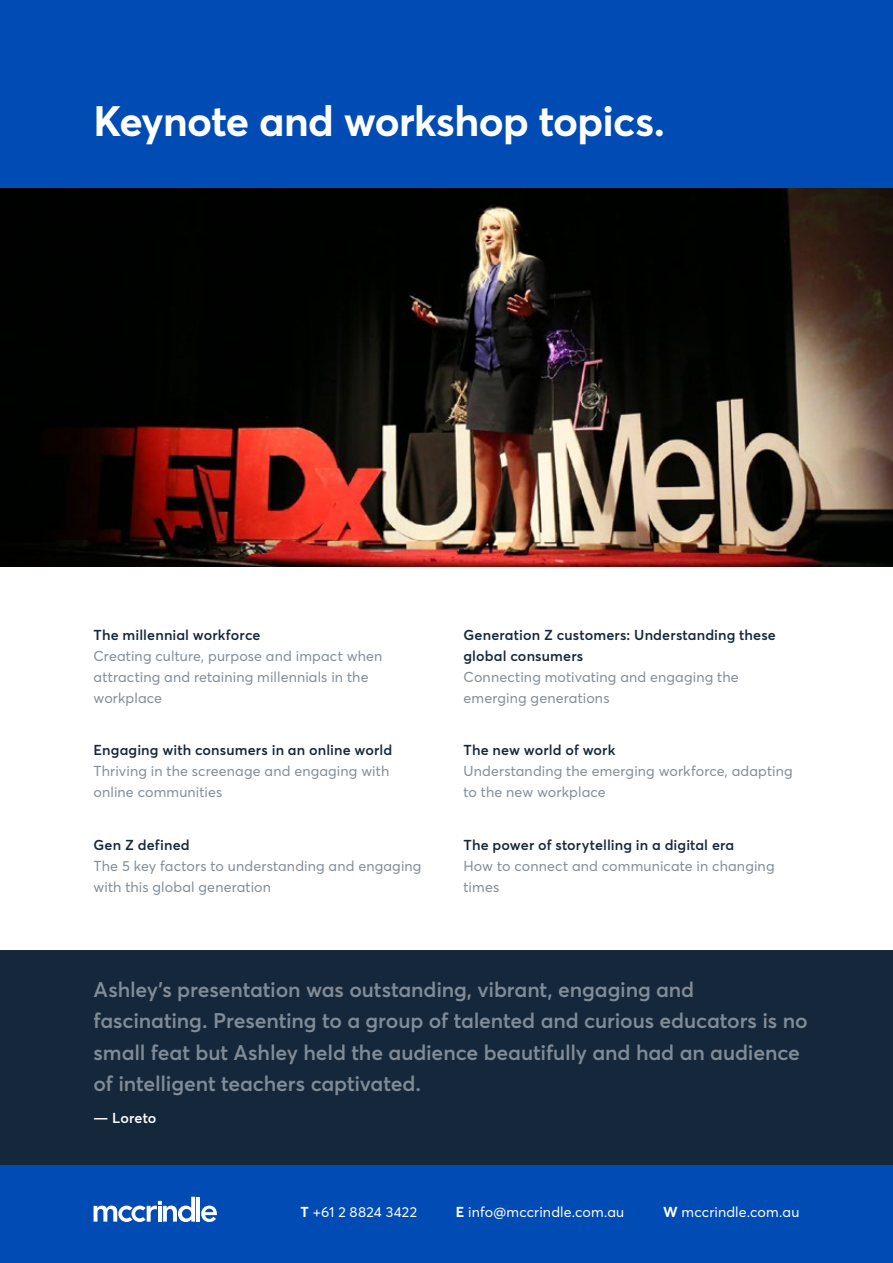
<style>
.page{position:relative;width:893px;height:1263px;background:#fff}
.page>*{position:absolute;margin:0;border:0;box-sizing:border-box;transform-origin:0 0}
.t1{font:700 42px "Averta PE";letter-spacing:-.015em;color:#fff}
.t2{font:600 21px/31.5px "Averta PE";letter-spacing:-.005em;color:#818c97}
.t3{font:14.25px/21px "Averta PE";letter-spacing:.01em;color:#818c97}
.t4{font:600 14.25px/21px "Averta PE";letter-spacing:.01em;color:#15283b}
.t5{font:14.25px "Averta PE";letter-spacing:.005em;color:#fff}
.t6{font:600 14.25px "Averta PE";letter-spacing:.005em;color:#fff}
.s1{font-weight:700}
</style>
<div class="page">
<div style="left:0;top:1165px;width:893px;height:98px;background:#004bb4"></div>
<hr style="left:196px;top:1197px;width:4px;height:24px;background:#fff">
<svg style="left:201px;top:1205px;width:16px;height:17px"></svg>
<svg style="left:94px;top:1197px;width:101px;height:25px"></svg>
<div style="left:0;top:0;width:893px;height:188px;background:#004bb4"></div>
<img style="left:0;top:188px;width:893px;height:378px">
<div style="left:0;top:950px;width:893px;height:215px;background:#15283b"></div>
<h1 class="t1" style="left:94px;top:91px;width:573px">Keynote and workshop topics.</h1>
<p class="t4" style="left:94px;top:623px;width:169px">The millennial workforce</p>
<p class="t3" style="left:94px;top:644px;width:290px">Creating culture, purpose and impact when attracting and retaining millennials in the workplace</p>
<p class="t4" style="left:94px;top:739px;width:300px">Engaging with consumers in an online world</p>
<p class="t3" style="left:94px;top:760px;width:297px">Thriving in the screenage and engaging with online communities</p>
<p class="t4" style="left:94px;top:833px;width:98px">Gen Z defined</p>
<p class="t3" style="left:94px;top:854px;width:329px">The 5 key factors to understanding and engaging with this global generation</p>
<p class="t4" style="left:463px;top:623px;width:314px">Generation Z customers: Understanding these global consumers</p>
<p class="t3" style="left:463px;top:665px;width:277px">Connecting motivating and engaging the emerging generations</p>
<p class="t4" style="left:463px;top:739px;width:153px">The new world of work</p>
<p class="t3" style="left:463px;top:760px;width:331px">Understanding the emerging workforce, adapting to the new workplace</p>
<p class="t4" style="left:463px;top:833px;width:272px">The power of storytelling in a digital era</p>
<p class="t3" style="left:463px;top:855px;width:313px">How to connect and communicate in changing times</p>
<p class="t2" style="left:94px;top:972px;width:716px">Ashley's presentation was outstanding, vibrant, engaging and fascinating. Presenting to a group of talented and curious educators is no small feat but Ashley held the audience beautifully and had an audience of intelligent teachers captivated.</p>
<p class="t6" style="left:94px;top:1107px;width:64px">— Loreto</p>
<p class="t5" style="left:301px;top:1202px;width:118px"><span class="s1">T</span> +61 2 8824 3422</p>
<p class="t5" style="left:456px;top:1202px;width:170px"><span class="s1">E</span> info@mccrindle.com.au</p>
<p class="t5" style="left:663px;top:1202px;width:138px"><span class="s1">W</span> mccrindle.com.au</p>
</div>
